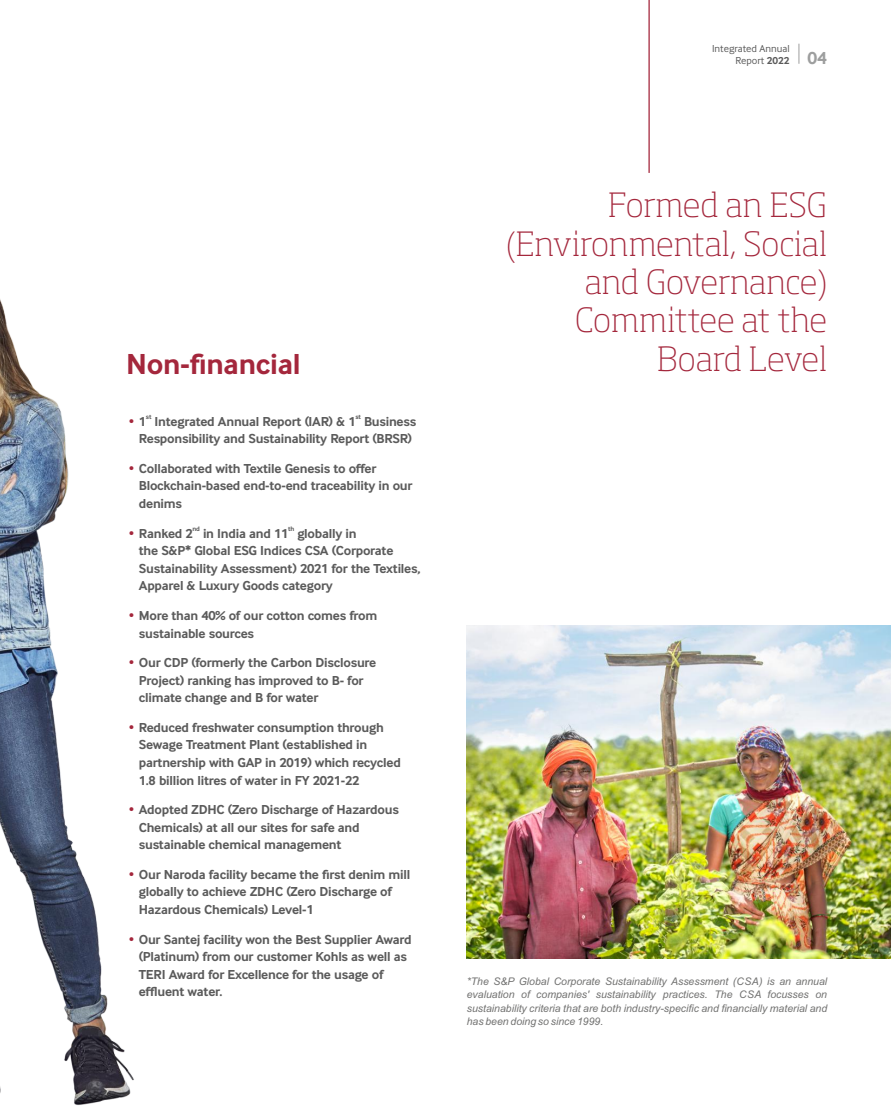
<style>
.page{position:relative;width:891px;height:1107px;background:#fff}
.page>*{position:absolute;margin:0;border:0;box-sizing:border-box;transform-origin:0 0}
.t1{font:200 33px/38.4px "Soho Std";color:#a4273c;text-align:right}
.t2{font:700 30px "Inter Face";letter-spacing:-.01em;color:#a4273c}
.t3{font:700 13.5px/17.5px "Inter Face";letter-spacing:-.02em;color:#5b5b5b}
.t4{font:italic 10.5px/13.5px "Arial";color:#727271;text-align:justify}
.t5{font:10.5px/11.6px "Inter Face";color:#5b5b5b}
.t6{font:700 6.75px "Inter Face";letter-spacing:-.035em;color:#5b5b5b}
.s1{font-weight:700}
.s2{font-weight:700;font-size:18.15px;color:#9d9e9e}
</style>
<div class="page">
<img style="left:0;top:299px;width:134px;height:806px">
<hr style="left:648px;top:0;width:2px;height:173px;background:#a4273c">
<img style="left:467px;top:625px;width:424px;height:333px">
<svg style="left:799px;top:44px;width:1px;height:20px"></svg>
<svg style="left:130px;top:419px;width:4px;height:4px"></svg>
<svg style="left:130px;top:466px;width:4px;height:4px"></svg>
<svg style="left:130px;top:531px;width:4px;height:4px"></svg>
<svg style="left:130px;top:613px;width:3px;height:4px"></svg>
<svg style="left:130px;top:660px;width:3px;height:4px"></svg>
<svg style="left:130px;top:725px;width:3px;height:4px"></svg>
<svg style="left:130px;top:807px;width:3px;height:4px"></svg>
<svg style="left:130px;top:872px;width:3px;height:4px"></svg>
<svg style="left:129px;top:937px;width:4px;height:4px"></svg>
<p class="t5" style="left:736px;top:45px;width:93px;text-indent:-23px">Integrated Annual<br>Report <span class="s1">2022</span> <span class="s2">04</span></p>
<h2 class="t2" style="left:126px;top:354px;width:176px">Non-financial</h2>
<p class="t6" style="left:146px;top:414px;width:7px">st</p>
<p class="t6" style="left:355px;top:414px;width:7px">st</p>
<p class="t3" style="left:139px;top:415px;width:279px">1 Integrated Annual Report (IAR) &amp; 1 Business<br>Responsibility and Sustainability Report (BRSR)</p>
<p class="t3" style="left:139px;top:462px;width:275px">Collaborated with Textile Genesis to offer<br>Blockchain-based end-to-end traceability in our denims</p>
<p class="t6" style="left:193px;top:526px;width:9px">nd</p>
<p class="t6" style="left:288px;top:526px;width:8px">th</p>
<p class="t3" style="left:139px;top:527px;width:283px">Ranked 2 in India and 11 globally in<br>the S&amp;P* Global ESG Indices CSA (Corporate Sustainability Assessment) 2021 for the Textiles, Apparel &amp; Luxury Goods category</p>
<p class="t3" style="left:139px;top:609px;width:240px">More than 40% of our cotton comes from sustainable sources</p>
<p class="t3" style="left:139px;top:656px;width:239px">Our CDP (formerly the Carbon Disclosure<br>Project) ranking has improved to B- for climate change and B for water</p>
<p class="t3" style="left:139px;top:721px;width:264px">Reduced freshwater consumption through Sewage Treatment Plant (established in partnership with GAP in 2019) which recycled 1.8 billion litres of water in FY 2021-22</p>
<p class="t3" style="left:139px;top:803px;width:262px">Adopted ZDHC (Zero Discharge of Hazardous<br>Chemicals) at all our sites for safe and sustainable chemical management</p>
<p class="t3" style="left:139px;top:868px;width:273px">Our Naroda facility became the first denim mill globally to achieve ZDHC (Zero Discharge of<br>Hazardous Chemicals) Level-1</p>
<p class="t3" style="left:139px;top:933px;width:274px">Our Santej facility won the Best Supplier Award (Platinum) from our customer Kohls as well as TERI Award for Excellence for the usage of effluent water.</p>
<h1 class="t1" style="left:506px;top:189px;width:323px">Formed an ESG (Environmental, Social and Governance)<br>Committee at the<br>Board Level</h1>
<p class="t4" style="left:467px;top:975px;width:362px">*The S&amp;P Global Corporate Sustainability Assessment (CSA) is an annual evaluation of companies' sustainability practices. The CSA focusses on sustainability criteria that are both industry-specific and financially material and has been doing so since 1999.</p>
</div>
